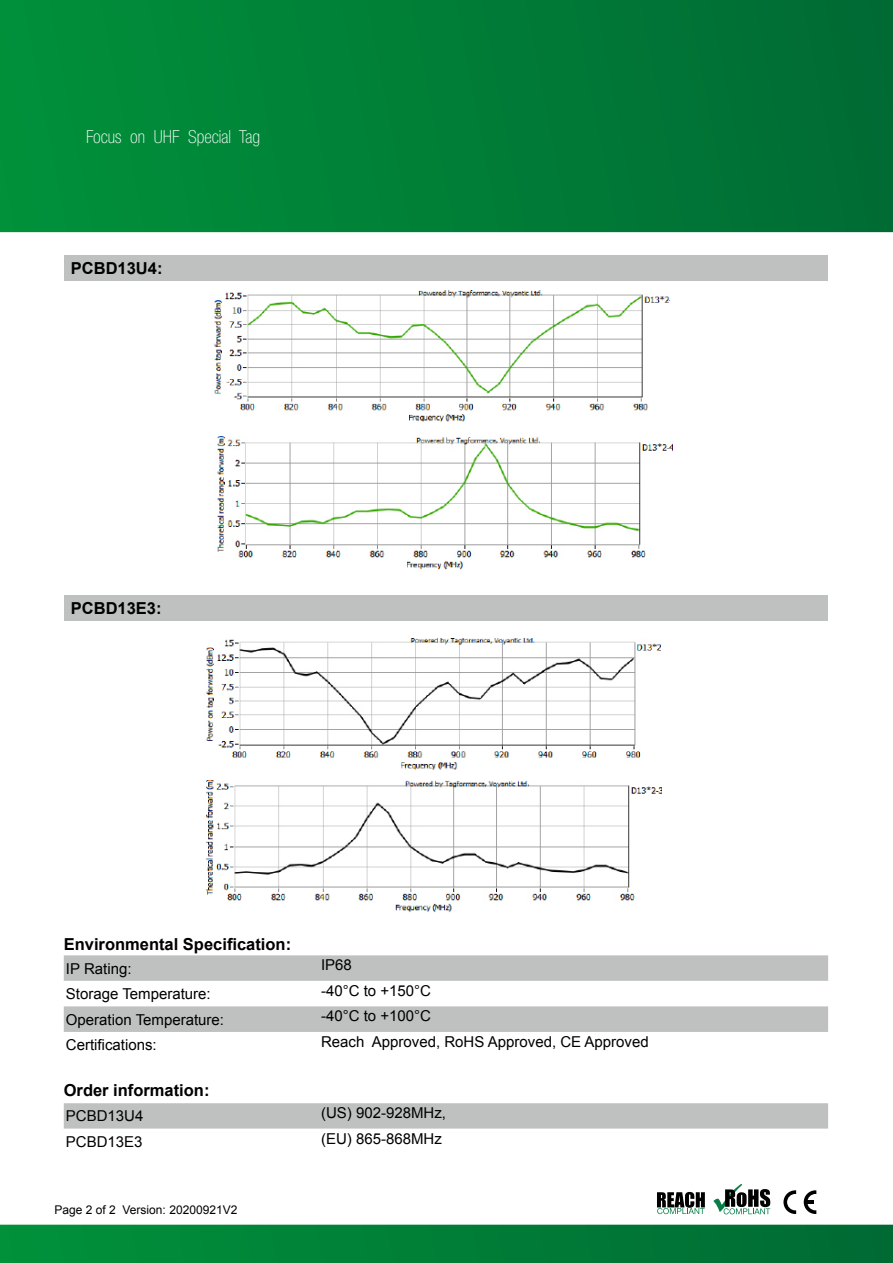
<style>
.page{position:relative;width:893px;height:1263px;background:#fff}
.page>*{position:absolute;margin:0;border:0;box-sizing:border-box;transform-origin:0 0}
.t1{font:100 condensed 18px "Helvetica Neue LT Pro";color:#fff}
.t2{font:700 16.5px "Arial";color:#000}
.t3{font:15px "Arial";color:#000}
.t4{font:12px "Arial";color:#000}
</style>
<div class="page">
<svg style="left:0;top:0;width:893px;height:232px;background:#007d37"></svg>
<svg style="left:0;top:1225px;width:893px;height:38px;background:#007d37"></svg>
<div style="left:65px;top:255px;width:763px;height:26px;background:#bfc0c0"></div>
<div style="left:65px;top:595px;width:763px;height:26px;background:#bfc0c0"></div>
<svg style="left:64px;top:955px;width:764px;height:77px"></svg>
<svg style="left:64px;top:1103px;width:764px;height:26px;background:#c0c1c1"></svg>
<svg style="left:783px;top:1190px;width:13px;height:24px"></svg>
<svg style="left:804px;top:1190px;width:12px;height:24px"></svg>
<svg style="left:713px;top:1184px;width:57px;height:30px"></svg>
<svg style="left:657px;top:1192px;width:48px;height:22px"></svg>
<img style="left:217px;top:436px;width:456px;height:134px">
<img style="left:206px;top:780px;width:456px;height:133px">
<img style="left:214px;top:291px;width:456px;height:131px">
<img style="left:206px;top:639px;width:454px;height:131px">
<p class="t1" style="left:86px;top:127px;width:175px">Focus on UHF Special Tag</p>
<p class="t2" style="left:71px;top:258px;width:93px">PCBD13U4:</p>
<p class="t2" style="left:71px;top:598px;width:92px">PCBD13E3:</p>
<p class="t2" style="left:64px;top:933px;width:229px">Environmental Specification:</p>
<p class="t3" style="left:66px;top:958px;width:67px">IP Rating:</p>
<p class="t3" style="left:321px;top:955px;width:32px">IP68</p>
<p class="t3" style="left:66px;top:984px;width:146px">Storage Temperature:</p>
<p class="t3" style="left:321px;top:981px;width:111px">-40°С to +150°С</p>
<p class="t3" style="left:66px;top:1009px;width:160px">Operation Temperature:</p>
<p class="t3" style="left:321px;top:1006px;width:111px">-40°С to +100°С</p>
<p class="t3" style="left:66px;top:1035px;width:92px">Certifications:</p>
<p class="t3" style="left:321px;top:1032px;width:329px">Reach Approved, RoHS Approved, CE Approved</p>
<p class="t2" style="left:64px;top:1079px;width:147px">Order information:</p>
<p class="t3" style="left:66px;top:1106px;width:79px">PCBD13U4</p>
<p class="t3" style="left:321px;top:1103px;width:127px">(US) 902-928MHz,</p>
<p class="t3" style="left:66px;top:1132px;width:78px">PCBD13E3</p>
<p class="t3" style="left:321px;top:1129px;width:122px">(EU) 865-868MHz</p>
<p class="t4" style="left:55px;top:1202px;width:184px">Page 2 of 2 Version: 20200921V2</p>
</div>
